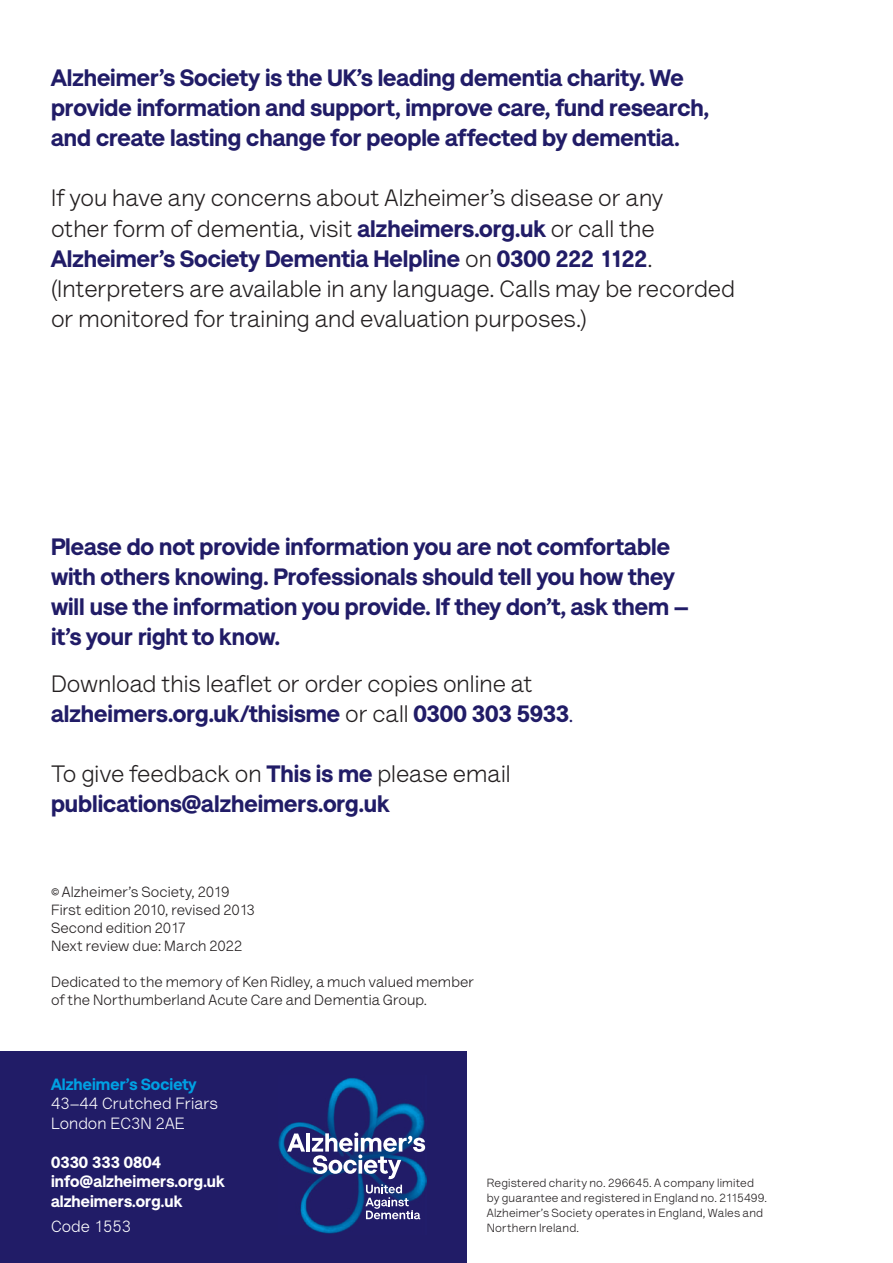
<style>
.page{position:relative;width:893px;height:1263px;background:#fff}
.page>*{position:absolute;margin:0;border:0;box-sizing:border-box;transform-origin:0 0}
.t1{font:900 24px/30px "AS Lettera Text";color:#211c67}
.t2{font:24px/30px "AS Lettera Text";color:#231f20}
.t3{font:900 16.5px/19.5px "AS Lettera Text";letter-spacing:.005em;color:#fff}
.t4{font:16.5px/19.5px "AS Lettera Text";letter-spacing:.005em;color:#fff}
.t5{font:900 16.5px "AS Lettera Text";letter-spacing:.005em;color:#00a1e3}
.t6{font:15px/18px "AS Lettera Text";letter-spacing:.005em;color:#231f20}
.t7{font:12px/15px "AS Lettera Text";letter-spacing:.015em;color:#231f20}
.s1{font-weight:900;color:#211c67}
.s2{color:#211c67}
.s3{font-weight:400;color:#231f20}
</style>
<div class="page">
<div style="left:0;top:1051px;width:467px;height:212px;background:#211c67"></div>
<img style="left:278px;top:1078px;width:148px;height:156px">
<svg style="left:287px;top:1133px;width:18px;height:18px"></svg>
<hr style="left:306px;top:1133px;width:4px;height:18px;background:#fff">
<svg style="left:312px;top:1132px;width:113px;height:87px"></svg>
<p class="t1" style="left:51px;top:61px;width:659px">Alzheimer’s Society is the UK’s leading dementia charity. We provide information and support, improve care, fund research, and create lasting change for people affected by dementia.</p>
<p class="t2" style="left:51px;top:181px;width:686px">If you have any concerns about Alzheimer’s disease or any<br>other form of dementia, visit <span class="s1">alzheimers.org.uk</span> or call the <span class="s1">Alzheimer’s Society Dementia Helpline</span> on <span class="s1">0300 222 1122</span>. (Interpreters are available in any language. Calls may be recorded or monitored for training and evaluation purposes.)</p>
<p class="t1" style="left:51px;top:529px;width:639px">Please do not provide information you are not comfortable with others knowing. Professionals should tell you how they will use the information you provide. If they don’t, ask them – it’s your right to know.</p>
<p class="t2" style="left:51px;top:666px;width:524px">Download this leaflet or order copies online at <span class="s1">alzheimers.org.uk/thisisme</span> or call <span class="s1">0300 303 5933</span><span class="s2">.</span></p>
<p class="t1" style="left:51px;top:756px;width:461px"><span class="s3">To give feedback on</span> This is me <span class="s3">please email </span>publications@alzheimers.org.uk</p>
<p class="t6" style="left:51px;top:882px;width:206px">© Alzheimer’s Society, 2019<br>First edition 2010, revised 2013<br>Second edition 2017<br>Next review due: March 2022</p>
<p class="t6" style="left:51px;top:972px;width:425px">Dedicated to the memory of Ken Ridley, a much valued member of the Northumberland Acute Care and Dementia Group.</p>
<p class="t5" style="left:51px;top:1070px;width:147px">Alzheimer’s Society</p>
<p class="t4" style="left:51px;top:1092px;width:168px">43–44 Crutched Friars<br>London EC3N 2AE</p>
<p class="t3" style="left:51px;top:1151px;width:175px">0330 333 0804 info@alzheimers.org.uk alzheimers.org.uk</p>
<p class="t4" style="left:51px;top:1216px;width:82px">Code 1553</p>
<p class="t7" style="left:487px;top:1174px;width:282px">Registered charity no. 296645. A company limited by guarantee and registered in England no. 2115499.<br>Alzheimer’s Society operates in England, Wales and Northern Ireland.</p>
</div>
